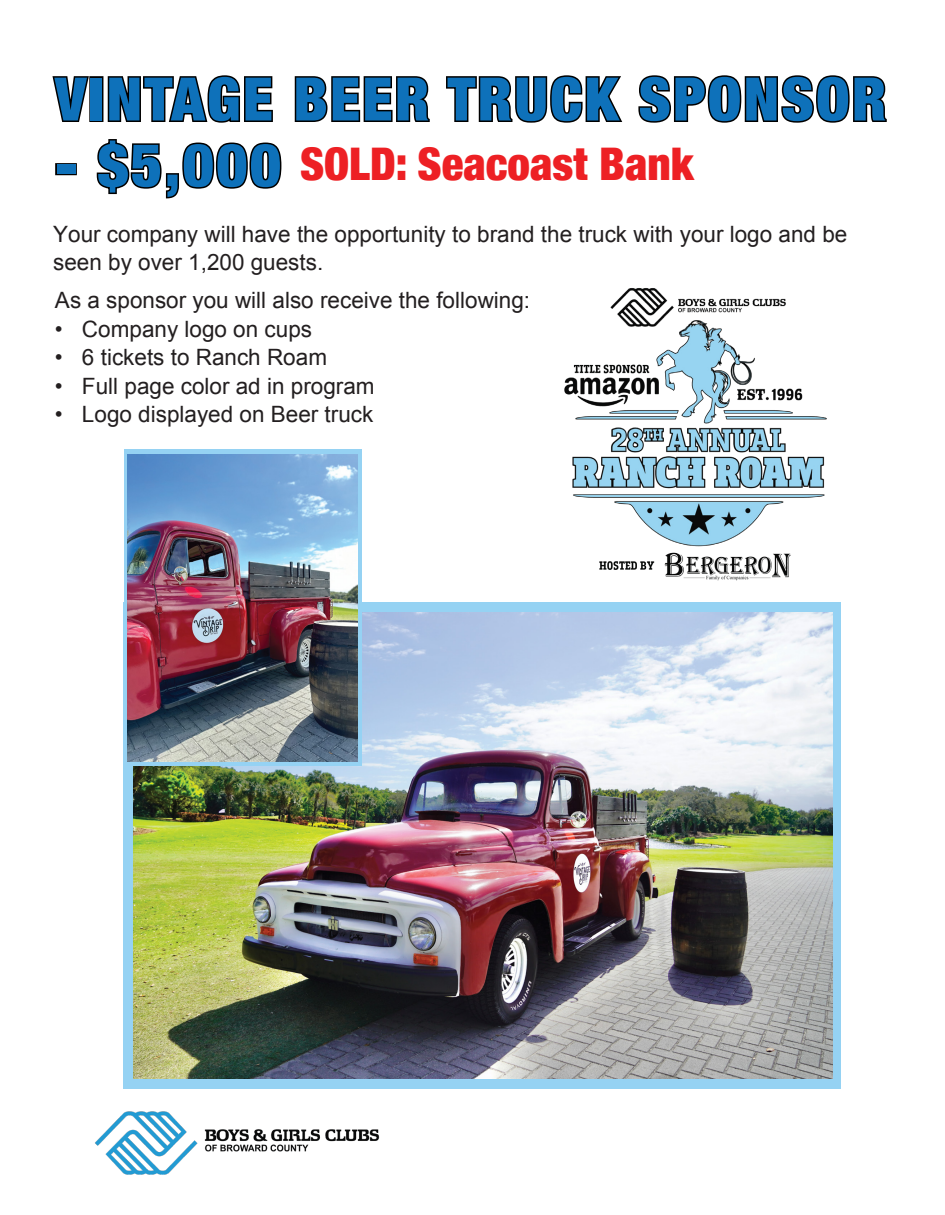
<style>
.page{position:relative;width:945px;height:1215px;background:#fff}
.page>*{position:absolute;margin:0;border:0;box-sizing:border-box;transform-origin:0 0}
.t1{font:900 condensed 60px "Helvetica Neue";letter-spacing:.04em;color:#0e71ba}
.t2{font:900 condensed 45px "Helvetica Neue";color:#ed2024}
.t3{font:22.5px/28.5px "Arial";color:#231f20}
.s1{font-size:60px;color:#0e71ba}
</style>
<div class="page">
<div style="left:124px;top:603px;width:717px;height:486px;background:#95d2f3"></div>
<img style="left:133px;top:612px;width:699px;height:466px">
<div style="left:124px;top:449px;width:237px;height:317px;background:#95d2f3"></div>
<img style="left:127px;top:454px;width:231px;height:307px">
<svg style="left:52px;top:76px;width:37px;height:46px"></svg>
<div style="left:89px;top:76px;width:14px;height:46px;border:3px solid #000"></div>
<svg style="left:107px;top:75px;width:166px;height:48px"></svg>
<svg style="left:294px;top:76px;width:136px;height:46px"></svg>
<svg style="left:446px;top:75px;width:177px;height:48px"></svg>
<svg style="left:638px;top:75px;width:249px;height:48px"></svg>
<div style="left:55px;top:163px;width:22px;height:12px;border:3px solid #000"></div>
<svg style="left:96px;top:139px;width:186px;height:60px"></svg>
<img style="left:95px;top:1111px;width:285px;height:64px">
<img style="left:538px;top:288px;width:303px;height:315px">
<h1 class="t1" style="left:55px;top:50px;width:833px">VINTAGE BEER TRUCK SPONSOR</h1>
<h2 class="t2" style="left:55px;top:127px;width:640px"><span class="s1">- $5,000</span> SOLD: Seacoast Bank</h2>
<p class="t3" style="left:53px;top:220px;width:796px">Your company will have the opportunity to brand the truck with your logo and be seen by over 1,200 guests.</p>
<p class="t3" style="left:55px;top:286px;width:477px">As a sponsor you will also receive the following:</p>
<p class="t3" style="left:55px;top:315px;width:259px">• Company logo on cups</p>
<p class="t3" style="left:55px;top:343px;width:274px">• 6 tickets to Ranch Roam</p>
<p class="t3" style="left:55px;top:372px;width:321px">• Full page color ad in program</p>
<p class="t3" style="left:55px;top:400px;width:320px">• Logo displayed on Beer truck</p>
</div>
